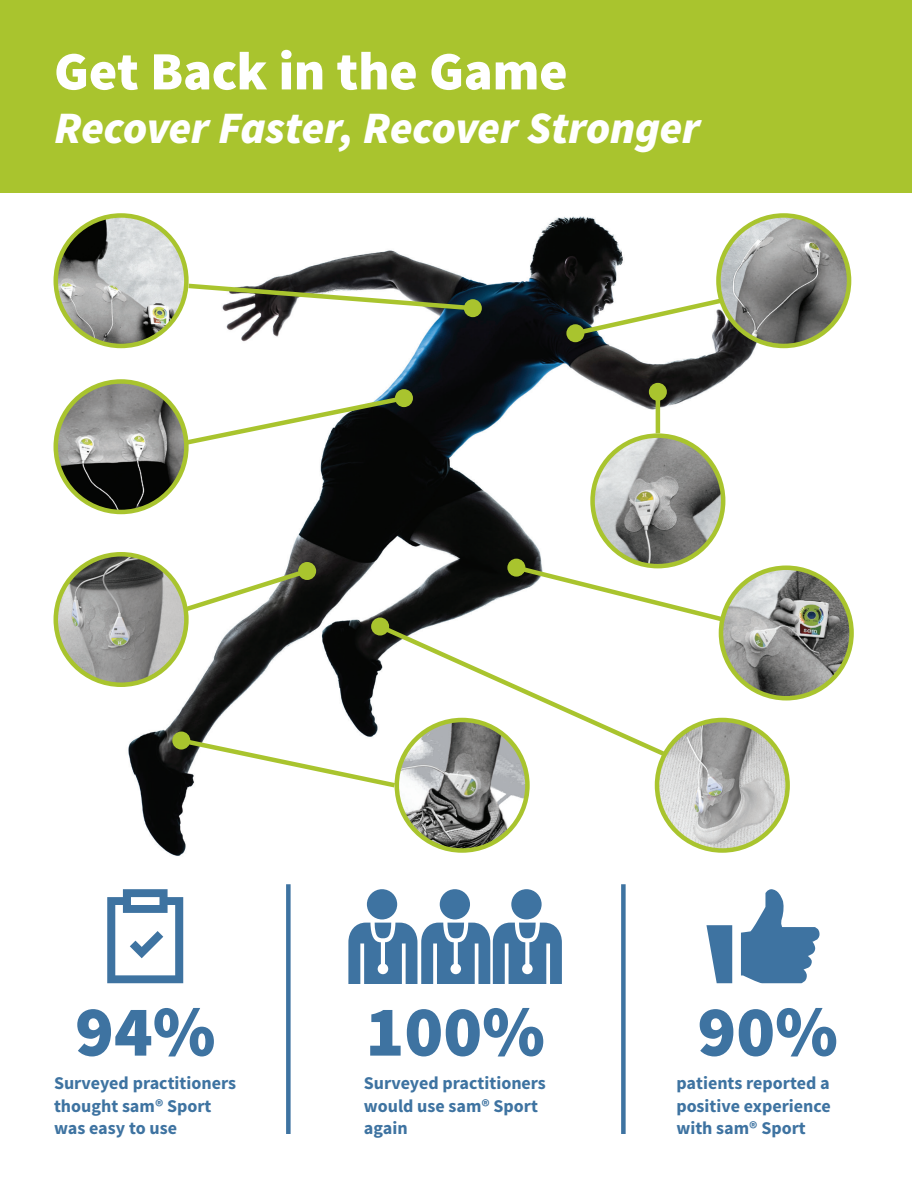
<style>
.page{position:relative;width:912px;height:1188px;background:#fff}
.page>*{position:absolute;margin:0;border:0;box-sizing:border-box;transform-origin:0 0}
.t1{font:900 72px "Source Sans Pro";color:#3e73a1}
.t2{font:900 54px "Source Sans Pro";letter-spacing:-.005em;color:#fff}
.t3{font:italic 900 45px "Source Sans Pro";letter-spacing:-.005em;color:#fff}
.t4{font:700 18px/22.5px "Source Sans Pro";color:#3e73a1}
</style>
<div class="page">
<img style="left:125px;top:213px;width:642px;height:643px">
<div style="left:0;top:0;width:911px;height:192px;background:#a9c42e"></div>
<div style="left:367px;top:889px;width:30px;height:30px;background:#3e73a1;border-radius:50%"></div>
<div style="left:439px;top:889px;width:31px;height:30px;background:#3e73a1;border-radius:50%"></div>
<div style="left:511px;top:889px;width:30px;height:30px;background:#3e73a1;border-radius:50%"></div>
<svg style="left:348px;top:923px;width:213px;height:60px"></svg>
<svg style="left:107px;top:889px;width:76px;height:94px"></svg>
<svg style="left:621px;top:884px;width:4px;height:250px"></svg>
<svg style="left:286px;top:884px;width:4px;height:250px"></svg>
<img style="left:396px;top:720px;width:131px;height:130px;border-radius:65px">
<img style="left:592px;top:436px;width:131px;height:130px;border-radius:65px">
<div style="left:590px;top:433px;width:135px;height:135px;border:4px solid #a9c42e;border-radius:50%"></div>
<img style="left:720px;top:568px;width:131px;height:130px;border-radius:65px">
<div style="left:718px;top:566px;width:135px;height:134px;border:4px solid #a9c42e;border-radius:50%"></div>
<img style="left:718px;top:217px;width:130px;height:129px">
<div style="left:716px;top:213px;width:135px;height:135px;border:4px solid #a9c42e;border-radius:50%"></div>
<img style="left:56px;top:381px;width:130px;height:131px;border-radius:65px">
<div style="left:53px;top:379px;width:135px;height:135px;border:4px solid #a9c42e;border-radius:50%"></div>
<img style="left:56px;top:215px;width:130px;height:131px;border-radius:65px">
<div style="left:53px;top:213px;width:135px;height:135px;border:4px solid #a9c42e;border-radius:50%"></div>
<svg style="left:184px;top:281px;width:293px;height:32px"></svg>
<div style="left:463px;top:299px;width:18px;height:18px;background:#a9c42e;border-radius:50%"></div>
<svg style="left:181px;top:393px;width:228px;height:55px"></svg>
<div style="left:395px;top:389px;width:18px;height:18px;background:#a9c42e;border-radius:50%"></div>
<img style="left:56px;top:554px;width:130px;height:131px;border-radius:65px">
<div style="left:53px;top:552px;width:135px;height:135px;border:4px solid #a9c42e;border-radius:50%"></div>
<svg style="left:570px;top:295px;width:157px;height:44px"></svg>
<div style="left:566px;top:324px;width:18px;height:18px;background:#a9c42e;border-radius:50%"></div>
<img style="left:656px;top:720px;width:131px;height:130px;border-radius:65px">
<div style="left:654px;top:718px;width:135px;height:135px;border:4px solid #a9c42e;border-radius:50%"></div>
<div style="left:507px;top:559px;width:18px;height:18px;background:#a9c42e;border-radius:50%"></div>
<div style="left:655px;top:392px;width:5px;height:41px;background:#a9c42e"></div>
<div style="left:648px;top:383px;width:18px;height:18px;background:#a9c42e;border-radius:50%"></div>
<div style="left:172px;top:732px;width:18px;height:18px;background:#a9c42e;border-radius:50%"></div>
<svg style="left:176px;top:562px;width:552px;height:229px"></svg>
<div style="left:371px;top:618px;width:18px;height:18px;background:#a9c42e;border-radius:50%"></div>
<svg style="left:706px;top:925px;width:26px;height:58px"></svg>
<svg style="left:741px;top:889px;width:78px;height:94px"></svg>
<h2 class="t2" style="left:54px;top:36px;width:515px">Get Back in the Game</h2>
<h3 class="t3" style="left:54px;top:99px;width:647px">Recover Faster, Recover Stronger</h3>
<h1 class="t1" style="left:75px;top:985px;width:142px">94%</h1>
<h1 class="t1" style="left:365px;top:985px;width:181px">100%</h1>
<h1 class="t1" style="left:697px;top:985px;width:142px">90%</h1>
<p class="t4" style="left:54px;top:1072px;width:183px">Surveyed practitioners thought sam® Sport was easy to use</p>
<p class="t4" style="left:364px;top:1072px;width:183px">Surveyed practitioners would use sam® Sport again</p>
<p class="t4" style="left:676px;top:1072px;width:156px;text-align:justify">patients reported a positive experience with sam® Sport</p>
</div>
